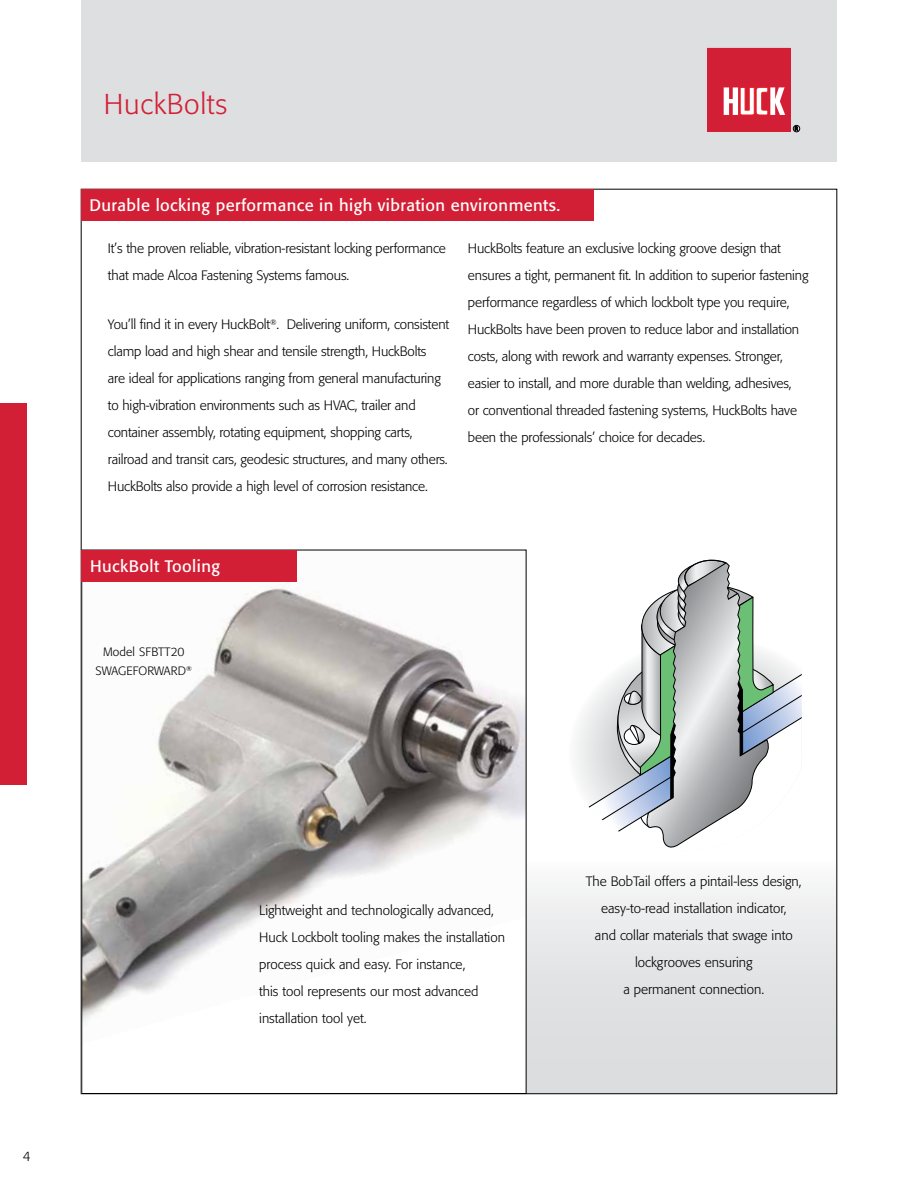
<style>
.page{position:relative;width:918px;height:1188px;background:#fff}
.page>*{position:absolute;margin:0;border:0;box-sizing:border-box;transform-origin:0 0}
.t1{font:300 28.5px "Formata";letter-spacing:.025em;color:#d31f36}
.t2{font:16.5px "Formata";letter-spacing:.025em;color:#fff}
.t3{font:300 13.5px/27px "Formata";letter-spacing:-.01em;color:#000}
.t4{font:300 12px/19.4px "Formata";letter-spacing:.01em;color:#000;text-align:center}
</style>
<div class="page">
<div style="left:0;top:403px;width:27px;height:382px;background:#d31f36"></div>
<div style="left:81px;top:0;width:756px;height:162px;background:#dedfe0"></div>
<div style="left:81px;top:189px;width:513px;height:32px;background:#d31f36"></div>
<div style="left:81px;top:445px;width:756px;height:649px;background:linear-gradient(to bottom,#fff,#e3e4e5)"></div>
<svg style="left:546px;top:574px;width:30px;height:276px"></svg>
<svg style="left:548px;top:661px;width:28px;height:189px"></svg>
<svg style="left:576px;top:559px;width:226px;height:291px"></svg>
<div style="left:793px;top:125px;width:7px;height:7px;border:1px solid #000;border-radius:50%"></div>
<svg style="left:707px;top:48px;width:91px;height:84px;background:#d9495b"></svg>
<div style="left:82px;top:550px;width:444px;height:544px;background:#fff"></div>
<img style="left:84px;top:583px;width:440px;height:438px">
<div style="left:82px;top:550px;width:215px;height:32px;background:#d31f36"></div>
<h1 class="t1" style="left:104px;top:88px;width:125px">HuckBolts</h1>
<p class="t2" style="left:90px;top:196px;width:472px">Durable locking performance in high vibration environments.</p>
<p class="t3" style="left:108px;top:235px;width:339px">It’s the proven reliable, vibration-resistant locking performance that made Alcoa Fastening Systems famous.</p>
<p class="t3" style="left:108px;top:311px;width:343px">You’ll find it in every HuckBolt<sup>®</sup>. Delivering uniform, consistent clamp load and high shear and tensile strength, HuckBolts<br>are ideal for applications ranging from general manufacturing to high-vibration environments such as HVAC, trailer and container assembly, rotating equipment, shopping carts, railroad and transit cars, geodesic structures, and many others.<br>HuckBolts also provide a high level of corrosion resistance.</p>
<p class="t3" style="left:468px;top:235px;width:342px">HuckBolts feature an exclusive locking groove design that ensures a tight, permanent fit. In addition to superior fastening performance regardless of which lockbolt type you require, HuckBolts have been proven to reduce labor and installation costs, along with rework and warranty expenses. Stronger, easier to install, and more durable than welding, adhesives,<br>or conventional threaded fastening systems, HuckBolts have been the professionals’ choice for decades.</p>
<p class="t2" style="left:90px;top:556px;width:131px">HuckBolt Tooling</p>
<p class="t4" style="left:96px;top:642px;width:98px">Model SFBTT20<br>SWAGEFORWARD<sup>®</sup></p>
<p class="t3" style="left:23px;top:1143px;width:9px">4</p>
<p class="t3" style="left:259px;top:897px;width:247px">Lightweight and technologically advanced, Huck Lockbolt tooling makes the installation process quick and easy. For instance,<br>this tool represents our most advanced installation tool yet.</p>
<p class="t3" style="left:586px;top:868px;width:217px;text-align:center">The BobTail offers a pintail-less design, easy-to-read installation indicator,<br>and collar materials that swage into lockgrooves ensuring<br>a permanent connection.</p>
</div>
